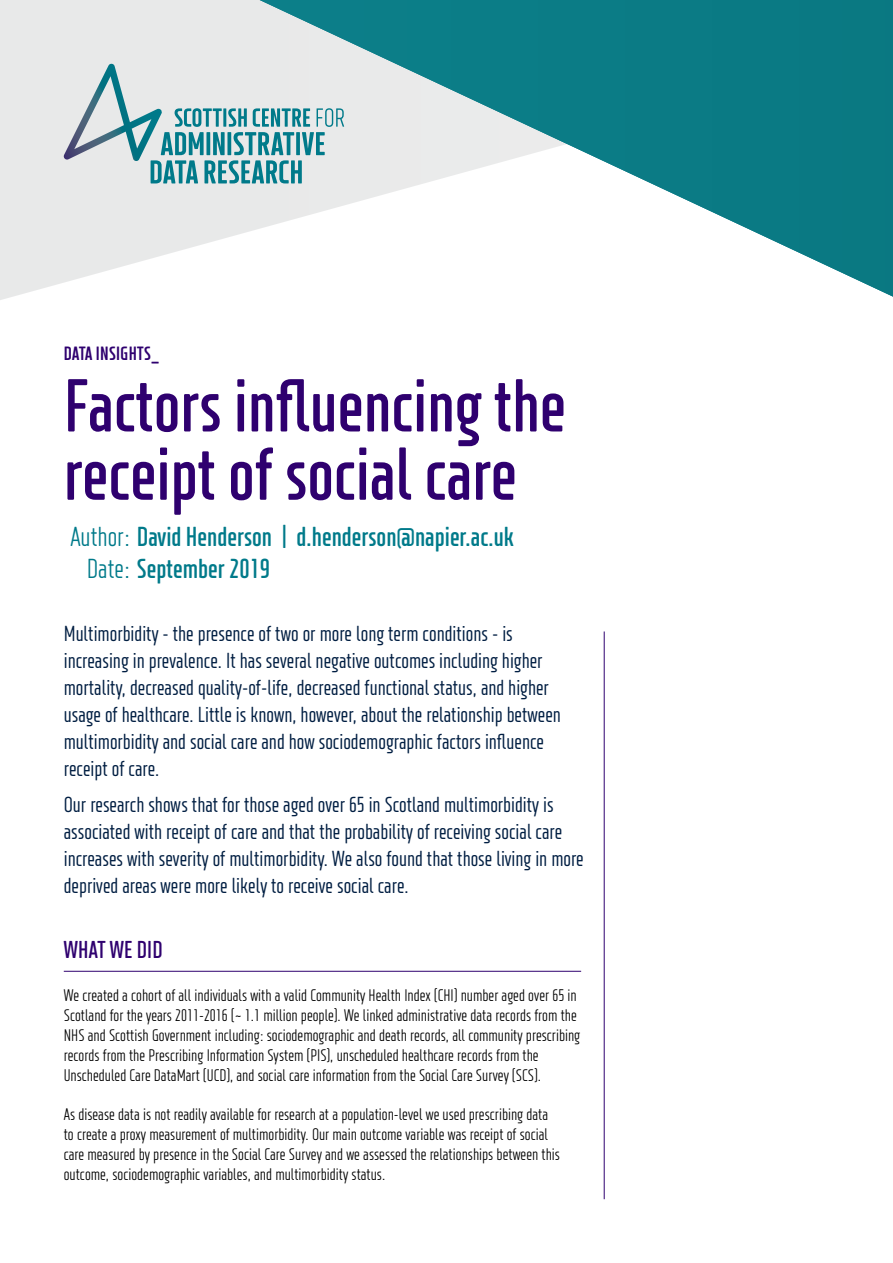
<style>
.page{position:relative;width:893px;height:1263px;background:#fff}
.page>*{position:absolute;margin:0;border:0;box-sizing:border-box;transform-origin:0 0}
.t1{font:700 73.5px/68.2px "XXII Neue Norm Rnd Cnd";color:#2f006f}
.t2{font:700 27px/32.4px "XXII Neue Norm Rnd Cnd";color:#007a8a}
.t3{font:700 24px "XXII Neue Norm Rnd Cnd";letter-spacing:.01em;color:#2f006f}
.t4{font:500 21.3px/27px "XXII Neue Norm Rnd Cnd";color:#001e42}
.t5{font:800 18.9px "XXII Neue Norm Rnd Cnd";letter-spacing:.02em;color:#2f006f}
.t6{font:16.5px/19.8px "XXII Neue Norm Rnd Cnd";color:#000}
.s1{font-weight:400}
</style>
<div class="page">
<svg style="left:0;top:0;width:260px;height:300px"></svg>
<svg style="left:260px;top:0;width:633px;height:297px"></svg>
<svg style="left:64px;top:64px;width:280px;height:119px;background:#b3ced2"></svg>
<hr style="left:64px;top:971px;width:517px;height:1px;background:#2f006f">
<hr style="left:604px;top:631px;width:1px;height:568px;background:#2f006f">
<p class="t5" style="left:64px;top:342px;width:97px">DATA INSIGHTS_</p>
<h1 class="t1" style="left:64px;top:371px;width:504px">Factors influencing the receipt of social care</h1>
<h2 class="t2" style="left:87px;top:520px;width:429px;text-indent:-16px"><span class="s1">Author:</span> David Henderson | d.henderson@napier.ac.uk<br><span class="s1">Date:</span> September 2019</h2>
<p class="t4" style="left:64px;top:620px;width:499px">Multimorbidity - the presence of two or more long term conditions - is increasing in prevalence. It has several negative outcomes including higher mortality, decreased quality-of-life, decreased functional status, and higher usage of healthcare. Little is known, however, about the relationship between multimorbidity and social care and how sociodemographic factors influence receipt of care.</p>
<p class="t4" style="left:64px;top:791px;width:521px">Our research shows that for those aged over 65 in Scotland multimorbidity is associated with receipt of care and that the probability of receiving social care increases with severity of multimorbidity. We also found that those living in more deprived areas were more likely to receive social care.</p>
<h3 class="t3" style="left:64px;top:935px;width:100px">WHAT WE DID</h3>
<p class="t6" style="left:64px;top:985px;width:518px">We created a cohort of all individuals with a valid Community Health Index (CHI) number aged over 65 in Scotland for the years 2011-2016 (~ 1.1 million people). We linked administrative data records from the NHS and Scottish Government including: sociodemographic and death records, all community prescribing records from the Prescribing Information System (PIS), unscheduled healthcare records from the Unscheduled Care DataMart (UCD), and social care information from the Social Care Survey (SCS).</p>
<p class="t6" style="left:64px;top:1104px;width:498px">As disease data is not readily available for research at a population-level we used prescribing data to create a proxy measurement of multimorbidity. Our main outcome variable was receipt of social care measured by presence in the Social Care Survey and we assessed the relationships between this outcome, sociodemographic variables, and multimorbidity status.</p>
</div>
